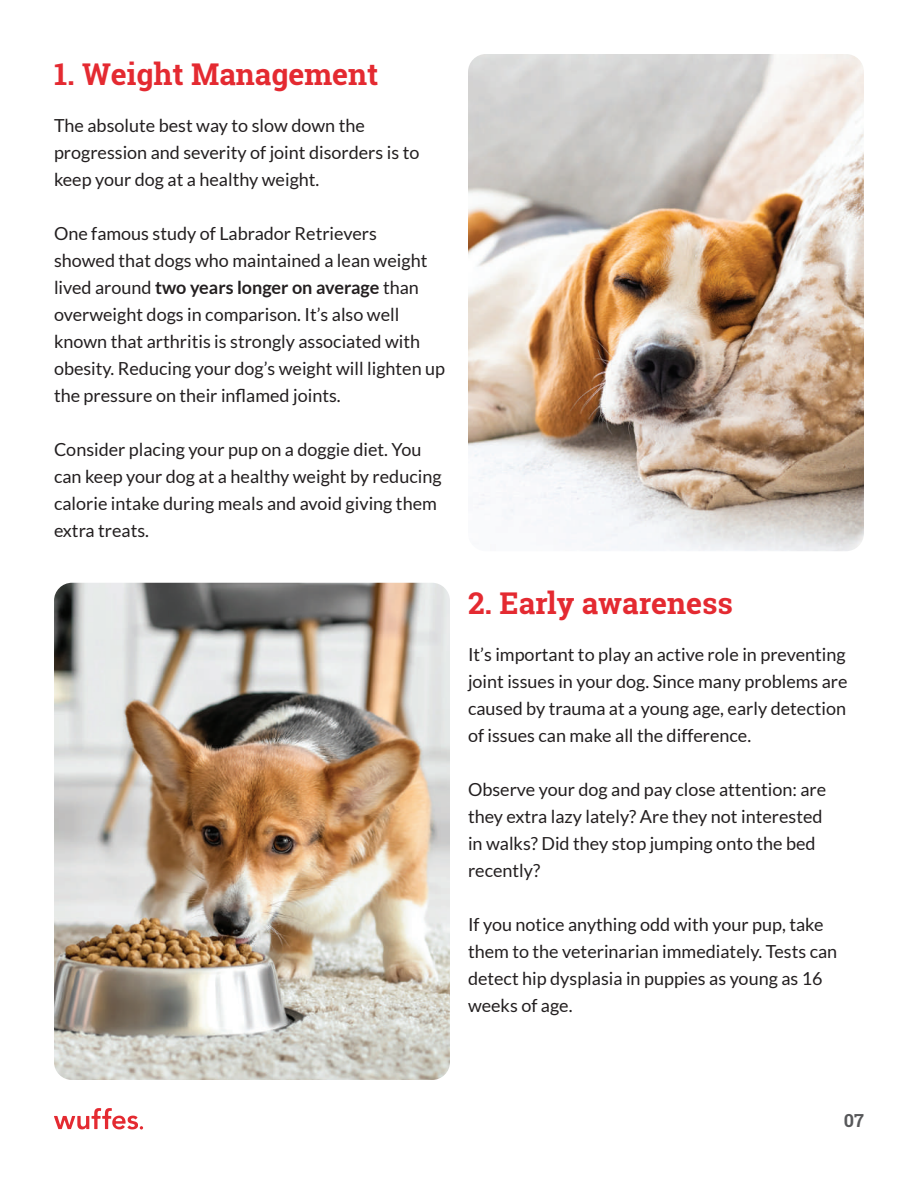
<style>
.page{position:relative;width:918px;height:1188px;background:#fff}
.page>*{position:absolute;margin:0;border:0;box-sizing:border-box;transform-origin:0 0}
.t1{font:700 30px "Roboto Slab";color:#e42a31}
.t2{font:18px/27px "Lato";color:#231f20}
.t3{font:700 18px "Roboto Slab";color:#57585a}
.s1{font-weight:700}
</style>
<div class="page">
<svg style="left:54px;top:1108px;width:89px;height:22px"></svg>
<img style="left:468px;top:54px;width:396px;height:497px">
<img style="left:54px;top:583px;width:396px;height:497px">
<h1 class="t1" style="left:54px;top:54px;width:326px">1. Weight Management</h1>
<p class="t2" style="left:54px;top:112px;width:367px">The absolute best way to slow down the progression and severity of joint disorders is to keep your dog at a healthy weight.</p>
<p class="t2" style="left:54px;top:220px;width:393px">One famous study of Labrador Retrievers<br>showed that dogs who maintained a lean weight lived around <span class="s1">two years longer on average</span> than overweight dogs in comparison. It’s also well known that arthritis is strongly associated with obesity. Reducing your dog’s weight will lighten up the pressure on their inflamed joints.</p>
<p class="t2" style="left:54px;top:436px;width:389px">Consider placing your pup on a doggie diet. You can keep your dog at a healthy weight by reducing calorie intake during meals and avoid giving them extra treats.</p>
<h1 class="t1" style="left:468px;top:583px;width:266px">2. Early awareness</h1>
<p class="t2" style="left:468px;top:641px;width:381px;text-align:justify">It’s important to play an active role in preventing joint issues in your dog. Since many problems are caused by trauma at a young age, early detection of issues can make all the difference.</p>
<p class="t2" style="left:468px;top:776px;width:360px">Observe your dog and pay close attention: are they extra lazy lately? Are they not interested in walks? Did they stop jumping onto the bed recently?</p>
<p class="t2" style="left:468px;top:911px;width:371px">If you notice anything odd with your pup, take them to the veterinarian immediately. Tests can detect hip dysplasia in puppies as young as 16 weeks of age.</p>
<p class="t3" style="left:844px;top:1108px;width:22px">07</p>
</div>
